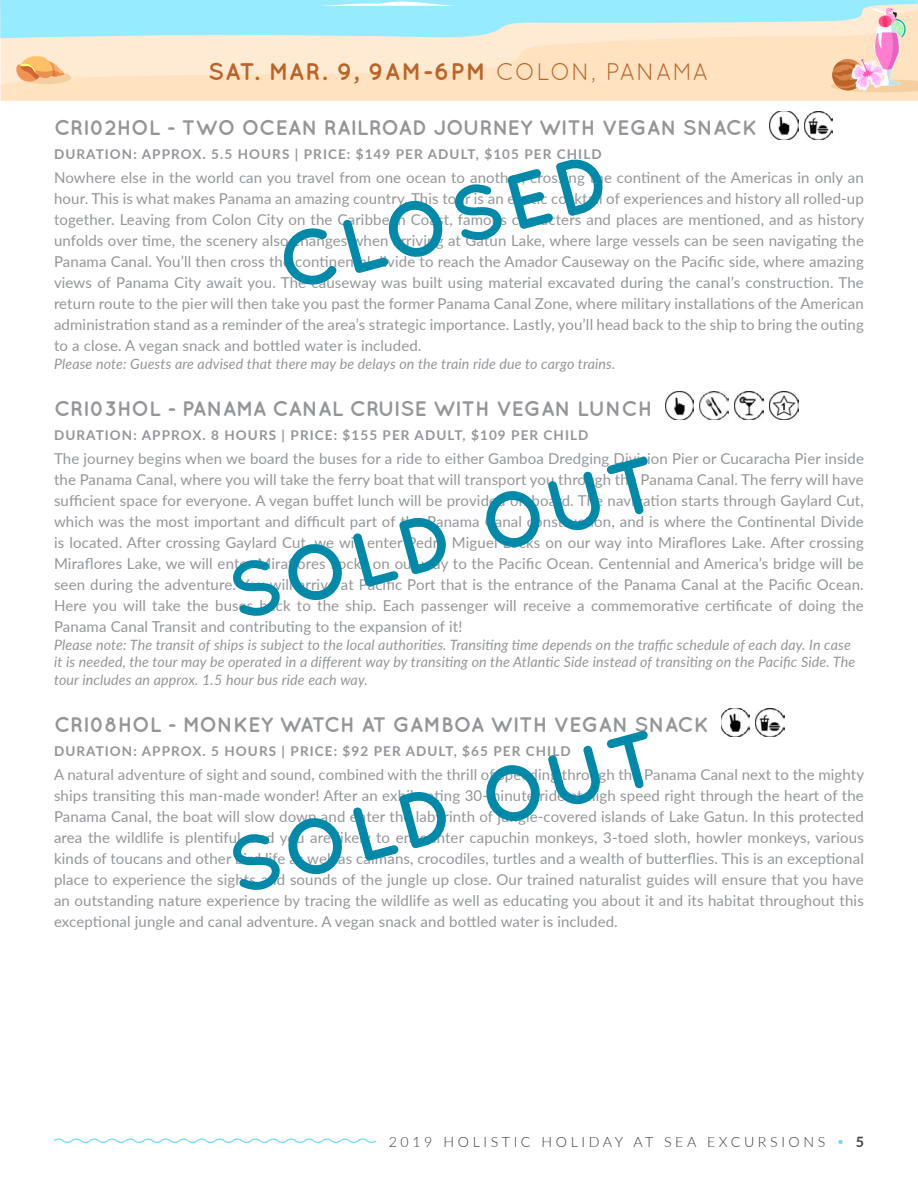
<style>
.page{position:relative;width:918px;height:1188px;background:#fff}
.page>*{position:absolute;margin:0;border:0;box-sizing:border-box;transform-origin:0 0}
.t1{font:700 78px "Quicksand";color:#0089a8}
.t2{font:700 24px "Quicksand";letter-spacing:.05em;color:#bb6428}
.t3{font:700 21px "Quicksand";color:#939598}
.t4{font:15px/21px "Lato";letter-spacing:.01em;color:#939598;text-align:justify}
.t5{font:italic 14.25px/18px "Lato";letter-spacing:.01em;color:#939598}
.t6{font:300 14.25px "Lato";letter-spacing:.25em;color:#414042}
.t7{font:700 13.5px "Lato";letter-spacing:.08em;color:#939598}
.s1{font-weight:400}
.s2{color:#6bd9f7}
.s3{font-weight:700}
</style>
<div class="page">
<svg style="left:53px;top:1138px;width:324px;height:5px"></svg>
<div style="left:1px;top:92px;width:917px;height:8px;background:#ffe3c0"></div>
<svg style="left:0;top:0;width:918px;height:92px;background:#dde5d8"></svg>
<img style="left:770px;top:111px;width:28px;height:29px">
<img style="left:804px;top:111px;width:29px;height:29px">
<img style="left:665px;top:392px;width:29px;height:28px">
<img style="left:700px;top:392px;width:28px;height:28px">
<img style="left:735px;top:392px;width:28px;height:28px">
<img style="left:770px;top:392px;width:28px;height:28px">
<img style="left:721px;top:708px;width:28px;height:29px">
<img style="left:756px;top:708px;width:28px;height:28px">
<h2 class="t2" style="left:208px;top:58px;width:501px">SAT. MAR. 9, 9AM-6PM <span class="s1">COLON, PANAMA</span></h2>
<h3 class="t3" style="left:54px;top:115px;width:705px">CRI02HOL - TWO OCEAN RAILROAD JOURNEY WITH VEGAN SNACK</h3>
<p class="t7" style="left:54px;top:144px;width:549px">DURATION: APPROX. 5.5 HOURS | PRICE: $149 PER ADULT, $105 PER CHILD</p>
<p class="t4" style="left:54px;top:166px;width:812px">Nowhere else in the world can you travel from one ocean to another, crossing the continent of the Americas in only an hour. This is what makes Panama an amazing country. This tour is an exotic cocktail of experiences and history all rolled-up together. Leaving from Colon City on the Caribbean Coast, famous characters and places are mentioned, and as history unfolds over time, the scenery also changes when arriving at Gatun Lake, where large vessels can be seen navigating the Panama Canal. You’ll then cross the continental divide to reach the Amador Causeway on the Pacific side, where amazing views of Panama City await you. The causeway was built using material excavated during the canal’s construction. The return route to the pier will then take you past the former Panama Canal Zone, where military installations of the American administration stand as a reminder of the area’s strategic importance. Lastly, you’ll head back to the ship to bring the outing to a close. A vegan snack and bottled water is included.</p>
<p class="t5" style="left:54px;top:354px;width:563px">Please note: Guests are advised that there may be delays on the train ride due to cargo trains.</p>
<h3 class="t3" style="left:54px;top:396px;width:600px">CRI03HOL - PANAMA CANAL CRUISE WITH VEGAN LUNCH</h3>
<p class="t7" style="left:54px;top:425px;width:536px">DURATION: APPROX. 8 HOURS | PRICE: $155 PER ADULT, $109 PER CHILD</p>
<p class="t4" style="left:54px;top:447px;width:811px">The journey begins when we board the buses for a ride to either Gamboa Dredging Division Pier or Cucaracha Pier inside the Panama Canal, where you will take the ferry boat that will transport you through the Panama Canal. The ferry will have sufficient space for everyone. A vegan buffet lunch will be provided on board. The navigation starts through Gaylard Cut, which was the most important and difficult part of the Panama Canal construction, and is where the Continental Divide is located. After crossing Gaylard Cut, we will enter Pedro Miguel Locks on our way into Miraflores Lake. After crossing Miraflores Lake, we will enter Miraflores Locks on our way to the Pacific Ocean. Centennial and America’s bridge will be seen during the adventure. You will arrive at Pacific Port that is the entrance of the Panama Canal at the Pacific Ocean.<br>Here you will take the buses back to the ship. Each passenger will receive a commemorative certificate of doing the Panama Canal Transit and contributing to the expansion of it!</p>
<p class="t5" style="left:54px;top:635px;width:803px">Please note: The transit of ships is subject to the local authorities. Transiting time depends on the traffic schedule of each day. In case it is needed, the tour may be operated in a different way by transiting on the Atlantic Side instead of transiting on the Pacific Side. The tour includes an approx. 1.5 hour bus ride each way.</p>
<h3 class="t3" style="left:54px;top:712px;width:656px">CRI08HOL - MONKEY WATCH AT GAMBOA WITH VEGAN SNACK</h3>
<p class="t7" style="left:54px;top:741px;width:518px">DURATION: APPROX. 5 HOURS | PRICE: $92 PER ADULT, $65 PER CHILD</p>
<p class="t4" style="left:54px;top:763px;width:812px">A natural adventure of sight and sound, combined with the thrill of speeding through the Panama Canal next to the mighty ships transiting this man-made wonder! After an exhilarating 30-minute ride at high speed right through the heart of the Panama Canal, the boat will slow down and enter the labyrinth of jungle-covered islands of Lake Gatun. In this protected area the wildlife is plentiful, and you are likely to encounter capuchin monkeys, 3-toed sloth, howler monkeys, various kinds of toucans and other bird life as well as caimans, crocodiles, turtles and a wealth of butterflies. This is an exceptional place to experience the sights and sounds of the jungle up close. Our trained naturalist guides will ensure that you have an outstanding nature experience by tracing the wildlife as well as educating you about it and its habitat throughout this exceptional jungle and canal adventure. A vegan snack and bottled water is included.</p>
<h1 class="t1" style="left:267px;top:221px;width:342px;rotate:-15deg">CLOSED</h1>
<h1 class="t1" style="left:218px;top:551px;width:445px;rotate:-15deg">SOLD OUT</h1>
<h1 class="t1" style="left:218px;top:825px;width:445px;rotate:-15deg">SOLD OUT</h1>
<p class="t6" style="left:389px;top:1132px;width:477px">2019 HOLISTIC HOLIDAY AT SEA EXCURSIONS <span class="s2">•</span> <span class="s3">5</span></p>
</div>
